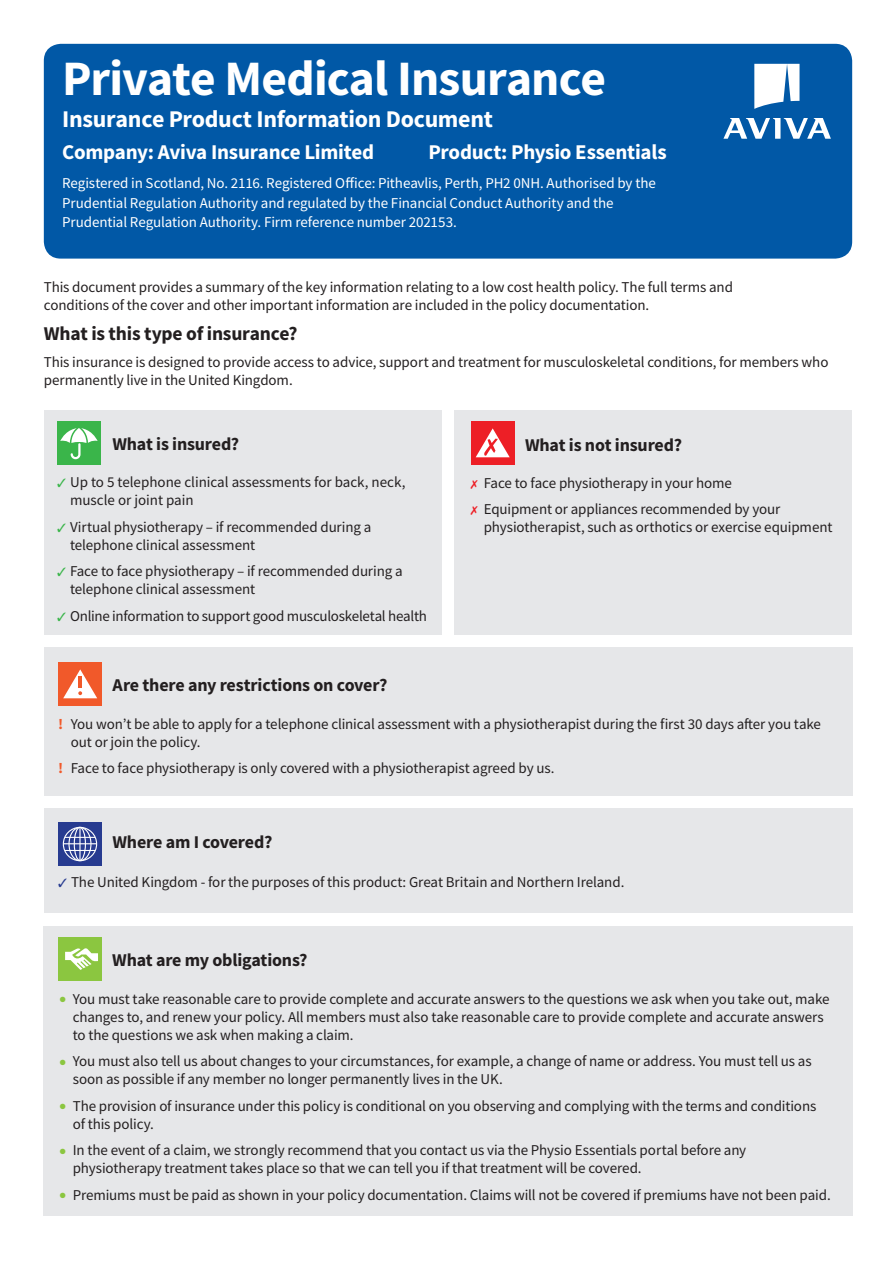
<style>
.page{position:relative;width:894px;height:1263px;background:#fff}
.page>*{position:absolute;margin:0;border:0;box-sizing:border-box;transform-origin:0 0}
.t1{font:700 49.5px "Source Sans Pro";letter-spacing:-.02em;color:#fff}
.t2{font:700 24px "Source Sans Pro";letter-spacing:-.01em;color:#fff}
.t3{font:700 21px "Source Sans Pro";letter-spacing:-.015em;color:#fff}
.t4{font:700 19.5px "Source Sans Pro";letter-spacing:-.01em;color:#231f20}
.t5{font:700 18px "Source Sans Pro";letter-spacing:-.01em;color:#231f20}
.t6{font:15px/18px "Source Sans Pro";letter-spacing:-.005em;color:#231f20}
.t7{font:15px/19.5px "Source Sans Pro";letter-spacing:-.005em;color:#fff}
.s1{color:#3ab54a}
.s2{font-weight:700;color:#f1592a}
.s3{color:#273b90}
.s4{color:#8bc640}
</style>
<div class="page">
<div style="left:44px;top:44px;width:808px;height:215px;background:#0158a6;border-radius:17px"></div>
<div style="left:44px;top:409px;width:397px;height:225px;background:#e6e7e9"></div>
<div style="left:57px;top:421px;width:44px;height:43px;background:#3ab54a"></div>
<svg style="left:60px;top:428px;width:38px;height:32px"></svg>
<div style="left:454px;top:409px;width:398px;height:225px;background:#e6e7e9"></div>
<div style="left:471px;top:421px;width:43px;height:43px;background:#ed1f26"></div>
<svg style="left:476px;top:428px;width:33px;height:29px"></svg>
<div style="left:44px;top:808px;width:808px;height:105px;background:#e6e7e9"></div>
<svg style="left:58px;top:822px;width:44px;height:43px;fill:#273b90"></svg>
<div style="left:63px;top:827px;width:34px;height:34px;border:1px solid #fff;border-radius:50%"></div>
<div style="left:68px;top:827px;width:23px;height:34px;border:1px solid #fff;border-radius:50%"></div>
<div style="left:74px;top:827px;width:12px;height:34px;border:1px solid #fff;border-radius:50%"></div>
<hr style="left:79px;top:827px;width:2px;height:33px;background:#fff">
<hr style="left:63px;top:843px;width:34px;height:1px;background:#fff">
<hr style="left:65px;top:837px;width:30px;height:1px;background:#fff">
<hr style="left:65px;top:850px;width:30px;height:1px;background:#fff">
<div style="left:44px;top:647px;width:808px;height:149px;background:#e6e7e9"></div>
<div style="left:58px;top:662px;width:44px;height:43px;background:#f1592a"></div>
<svg style="left:63px;top:669px;width:34px;height:29px"></svg>
<div style="left:43px;top:926px;width:809px;height:289px;background:#e6e7e9"></div>
<div style="left:58px;top:937px;width:44px;height:44px;background:#8bc640"></div>
<svg style="left:65px;top:948px;width:33px;height:22px"></svg>
<svg style="left:754px;top:64px;width:45px;height:45px"></svg>
<svg style="left:723px;top:118px;width:107px;height:21px"></svg>
<h1 class="t1" style="left:62px;top:45px;width:545px">Private Medical Insurance</h1>
<h2 class="t2" style="left:62px;top:103px;width:432px">Insurance Product Information Document</h2>
<h3 class="t3" style="left:62px;top:137px;width:313px">Company: Aviva Insurance Limited</h3>
<h3 class="t3" style="left:428px;top:137px;width:240px">Product: Physio Essentials</h3>
<p class="t7" style="left:62px;top:174px;width:595px">Registered in Scotland, No. 2116. Registered Office: Pitheavlis, Perth, PH2 0NH. Authorised by the<br>Prudential Regulation Authority and regulated by the Financial Conduct Authority and the<br>Prudential Regulation Authority. Firm reference number 202153.</p>
<p class="t6" style="left:44px;top:278px;width:690px">This document provides a summary of the key information relating to a low cost health policy. The full terms and conditions of the cover and other important information are included in the policy documentation.</p>
<h3 class="t4" style="left:44px;top:320px;width:255px">What is this type of insurance?</h3>
<p class="t6" style="left:44px;top:352px;width:786px">This insurance is designed to provide access to advice, support and treatment for musculoskeletal conditions, for members who permanently live in the United Kingdom.</p>
<p class="t5" style="left:112px;top:431px;width:128px">What is insured?</p>
<p class="t6" style="left:70px;top:473px;width:337px;text-indent:-13px"><span class="s1">✓</span> Up to 5 telephone clinical assessments for back, neck, muscle or joint pain</p>
<p class="t6" style="left:70px;top:518px;width:303px;text-indent:-13px"><span class="s1">✓</span> Virtual physiotherapy – if recommended during a telephone clinical assessment</p>
<p class="t6" style="left:70px;top:562px;width:334px;text-indent:-13px"><span class="s1">✓</span> Face to face physiotherapy – if recommended during a telephone clinical assessment</p>
<p class="t6" style="left:57px;top:607px;width:371px"><span class="s1">✓</span> Online information to support good musculoskeletal health</p>
<p class="t5" style="left:525px;top:433px;width:158px">What is not insured?</p>
<p class="t6" style="left:483px;top:469px;width:298px;line-height:26.5px">Face to face physiotherapy in your home<br>Equipment or appliances recommended by your</p>
<p class="t6" style="left:483px;top:518px;width:350px">physiotherapist, such as orthotics or exercise equipment</p>
<p class="t5" style="left:113px;top:673px;width:276px">Are there any restrictions on cover?</p>
<p class="t6" style="left:71px;top:714px;width:751px;text-indent:-13px"><span class="s2">!</span> You won’t be able to apply for a telephone clinical assessment with a physiotherapist during the first 30 days after you take out or join the policy.</p>
<p class="t6" style="left:58px;top:759px;width:498px"><span class="s2">!</span> Face to face physiotherapy is only covered with a physiotherapist agreed by us.</p>
<p class="t5" style="left:112px;top:829px;width:161px">Where am I covered?</p>
<p class="t6" style="left:58px;top:873px;width:567px"><span class="s3">✓</span> The United Kingdom - for the purposes of this product: Great Britain and Northern Ireland.</p>
<p class="t5" style="left:112px;top:947px;width:197px">What are my obligations?</p>
<p class="t6" style="left:73px;top:990px;width:758px;text-indent:-13px"><span class="s4">●</span> You must take reasonable care to provide complete and accurate answers to the questions we ask when you take out, make changes to, and renew your policy. All members must also take reasonable care to provide complete and accurate answers to the questions we ask when making a claim.</p>
<p class="t6" style="left:73px;top:1052px;width:740px;text-indent:-13px"><span class="s4">●</span> You must also tell us about changes to your circumstances, for example, a change of name or address. You must tell us as soon as possible if any member no longer permanently lives in the UK.</p>
<p class="t6" style="left:73px;top:1097px;width:745px;text-indent:-13px"><span class="s4">●</span> The provision of insurance under this policy is conditional on you observing and complying with the terms and conditions of this policy.</p>
<p class="t6" style="left:73px;top:1141px;width:675px;text-indent:-13px"><span class="s4">●</span> In the event of a claim, we strongly recommend that you contact us via the Physio Essentials portal before any physiotherapy treatment takes place so that we can tell you if that treatment will be covered.</p>
<p class="t6" style="left:60px;top:1186px;width:772px"><span class="s4">●</span> Premiums must be paid as shown in your policy documentation. Claims will not be covered if premiums have not been paid.</p>
</div>
